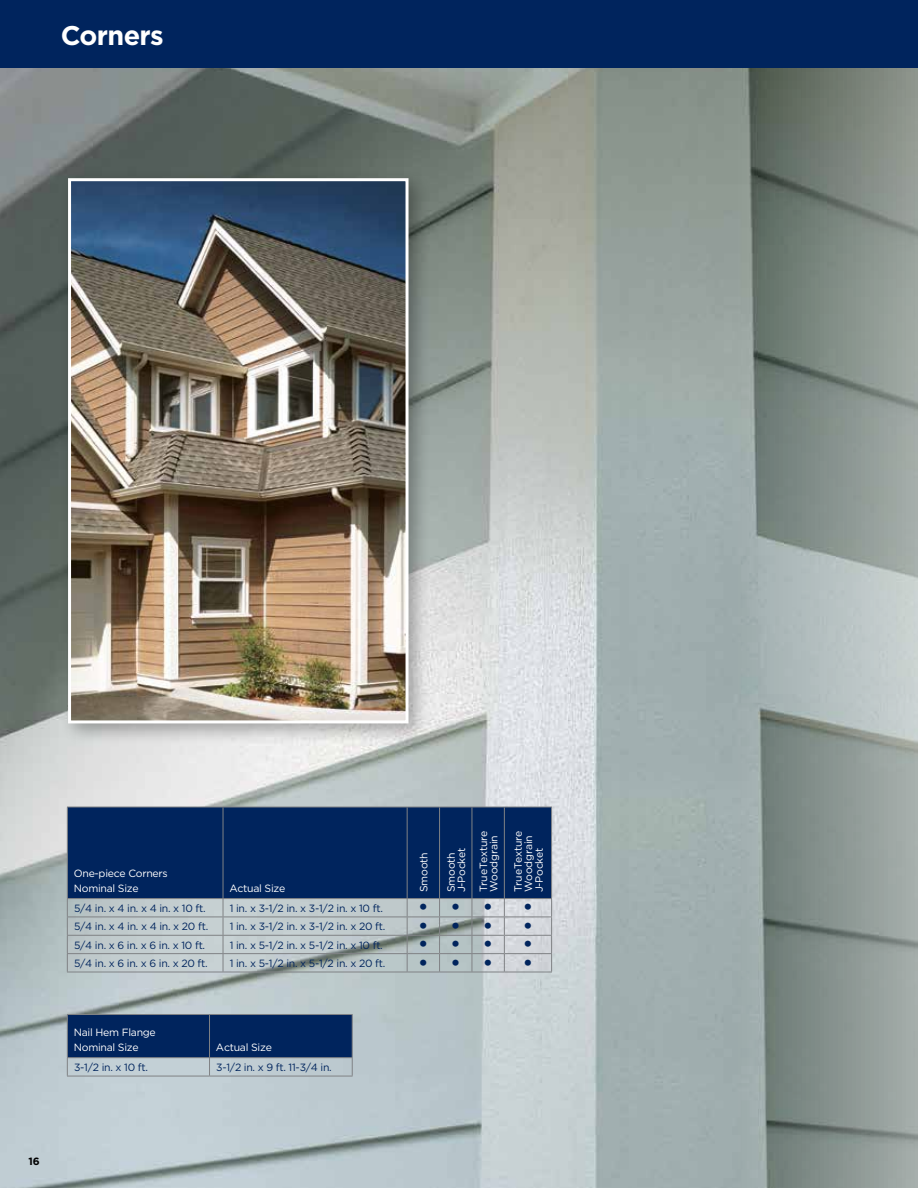
<style>
.page{position:relative;width:918px;height:1188px;background:#fff}
.page>*{position:absolute;margin:0;border:0;box-sizing:border-box;transform-origin:0 0}
.t1{font:700 27px "Gotham";letter-spacing:-.025em;color:#fff}
.t2{font:900 18px "Gotham";color:#00245d}
.t3{font:10.5px "Gotham";letter-spacing:-.025em;color:#00245d}
.t4{font:10.5px/10.5px "Gotham";letter-spacing:-.025em;color:#fff}
.t5{font:700 10.5px "Gotham";color:#000}
</style>
<div class="page">
<img style="left:0;top:68px;width:918px;height:1120px">
<div style="left:0;top:0;width:918px;height:68px;background:#00245d"></div>
<div style="left:60px;top:170px;width:371px;height:575px;background:#000;opacity:.3"></div>
<img style="left:72px;top:182px;width:333px;height:537px">
<div style="left:68px;top:178px;width:341px;height:545px;border:3px solid #fff"></div>
<div style="left:68px;top:808px;width:483px;height:90px;background:#00245d"></div>
<hr style="left:67px;top:807px;width:156px;height:1px;background:#808285">
<hr style="left:67px;top:807px;width:1px;height:91px;background:#808285">
<hr style="left:223px;top:807px;width:184px;height:1px;background:#808285">
<hr style="left:223px;top:807px;width:1px;height:91px;background:#808285">
<hr style="left:407px;top:807px;width:33px;height:1px;background:#808285">
<hr style="left:407px;top:807px;width:1px;height:91px;background:#808285">
<hr style="left:440px;top:807px;width:32px;height:1px;background:#808285">
<hr style="left:439px;top:807px;width:1px;height:91px;background:#808285">
<hr style="left:472px;top:807px;width:32px;height:1px;background:#808285">
<hr style="left:472px;top:807px;width:1px;height:91px;background:#808285">
<hr style="left:504px;top:807px;width:48px;height:1px;background:#808285">
<hr style="left:504px;top:807px;width:1px;height:91px;background:#808285">
<hr style="left:551px;top:807px;width:1px;height:91px;background:#808285">
<hr style="left:67px;top:898px;width:156px;height:1px;background:#808285">
<hr style="left:223px;top:898px;width:184px;height:1px;background:#808285">
<hr style="left:407px;top:898px;width:33px;height:1px;background:#808285">
<hr style="left:440px;top:898px;width:32px;height:1px;background:#808285">
<hr style="left:472px;top:898px;width:32px;height:1px;background:#808285">
<hr style="left:504px;top:898px;width:48px;height:1px;background:#808285">
<hr style="left:67px;top:917px;width:156px;height:1px;background:#808285">
<hr style="left:223px;top:917px;width:184px;height:1px;background:#808285">
<hr style="left:407px;top:917px;width:33px;height:1px;background:#808285">
<hr style="left:440px;top:917px;width:32px;height:1px;background:#808285">
<hr style="left:472px;top:917px;width:32px;height:1px;background:#808285">
<hr style="left:504px;top:917px;width:48px;height:1px;background:#808285">
<hr style="left:67px;top:935px;width:156px;height:1px;background:#808285">
<hr style="left:223px;top:935px;width:184px;height:1px;background:#808285">
<hr style="left:407px;top:935px;width:33px;height:1px;background:#808285">
<hr style="left:440px;top:935px;width:32px;height:1px;background:#808285">
<hr style="left:472px;top:935px;width:32px;height:1px;background:#808285">
<hr style="left:504px;top:935px;width:48px;height:1px;background:#808285">
<hr style="left:67px;top:953px;width:156px;height:1px;background:#808285">
<svg style="left:67px;top:899px;width:1px;height:73px"></svg>
<hr style="left:223px;top:953px;width:184px;height:1px;background:#808285">
<svg style="left:223px;top:899px;width:1px;height:73px"></svg>
<hr style="left:407px;top:953px;width:33px;height:1px;background:#808285">
<svg style="left:407px;top:899px;width:1px;height:73px"></svg>
<hr style="left:440px;top:953px;width:32px;height:1px;background:#808285">
<svg style="left:439px;top:899px;width:1px;height:73px"></svg>
<hr style="left:472px;top:953px;width:32px;height:1px;background:#808285">
<svg style="left:472px;top:899px;width:1px;height:73px"></svg>
<hr style="left:504px;top:953px;width:48px;height:1px;background:#808285">
<svg style="left:504px;top:899px;width:1px;height:73px"></svg>
<svg style="left:551px;top:899px;width:1px;height:73px"></svg>
<hr style="left:67px;top:972px;width:156px;height:1px;background:#808285">
<hr style="left:223px;top:972px;width:184px;height:1px;background:#808285">
<hr style="left:407px;top:972px;width:33px;height:1px;background:#808285">
<hr style="left:440px;top:972px;width:32px;height:1px;background:#808285">
<hr style="left:472px;top:972px;width:32px;height:1px;background:#808285">
<hr style="left:504px;top:972px;width:48px;height:1px;background:#808285">
<svg style="left:67px;top:1015px;width:286px;height:61px;background:#39567f"></svg>
<hr style="left:67px;top:1076px;width:143px;height:1px;background:#808285">
<hr style="left:210px;top:1076px;width:143px;height:1px;background:#808285">
<hr style="left:67px;top:1014px;width:143px;height:1px;background:#808285">
<hr style="left:67px;top:1015px;width:1px;height:42px;background:#808285">
<hr style="left:210px;top:1014px;width:143px;height:1px;background:#808285">
<hr style="left:209px;top:1015px;width:1px;height:42px;background:#808285">
<hr style="left:352px;top:1015px;width:1px;height:42px;background:#808285">
<hr style="left:67px;top:1057px;width:143px;height:1px;background:#808285">
<hr style="left:210px;top:1057px;width:143px;height:1px;background:#808285">
<h1 class="t1" style="left:61px;top:17px;width:105px">Corners</h1>
<p class="t5" style="left:28px;top:1155px;width:13px">16</p>
<p class="t4" style="left:74px;top:866px;width:95px;line-height:15px">One-piece Corners<br>Nominal Size</p>
<p class="t4" style="left:229px;top:883px;width:57px">Actual Size</p>
<p class="t4" style="left:418px;top:892px;width:41px;rotate:-90deg">Smooth</p>
<p class="t4" style="left:446px;top:892px;width:46px;rotate:-90deg">Smooth<br>J-Pocket</p>
<p class="t4" style="left:478px;top:892px;width:63px;rotate:-90deg">TrueTexture<br>Woodgrain</p>
<p class="t4" style="left:513px;top:892px;width:63px;rotate:-90deg">TrueTexture<br>Woodgrain<br>J-Pocket</p>
<p class="t3" style="left:74px;top:902px;width:133px">5/4 in. x 4 in. x 4 in. x 10 ft.</p>
<p class="t3" style="left:230px;top:902px;width:155px">1 in. x 3-1/2 in. x 3-1/2 in. x 10 ft.</p>
<h2 class="t2" style="left:419px;top:895px;width:43px">• •</h2>
<h2 class="t2" style="left:484px;top:895px;width:50px">• •</h2>
<p class="t3" style="left:74px;top:920px;width:136px">5/4 in. x 4 in. x 4 in. x 20 ft.</p>
<p class="t3" style="left:230px;top:920px;width:157px">1 in. x 3-1/2 in. x 3-1/2 in. x 20 ft.</p>
<h2 class="t2" style="left:419px;top:913px;width:43px">• •</h2>
<h2 class="t2" style="left:484px;top:913px;width:50px">• •</h2>
<p class="t3" style="left:74px;top:938px;width:133px">5/4 in. x 6 in. x 6 in. x 10 ft.</p>
<p class="t3" style="left:230px;top:938px;width:155px">1 in. x 5-1/2 in. x 5-1/2 in. x 10 ft.</p>
<h2 class="t2" style="left:419px;top:931px;width:43px">• •</h2>
<h2 class="t2" style="left:484px;top:931px;width:50px">• •</h2>
<p class="t3" style="left:74px;top:957px;width:135px">5/4 in. x 6 in. x 6 in. x 20 ft.</p>
<p class="t3" style="left:230px;top:957px;width:157px">1 in. x 5-1/2 in. x 5-1/2 in. x 20 ft.</p>
<h2 class="t2" style="left:419px;top:950px;width:43px">• •</h2>
<h2 class="t2" style="left:484px;top:950px;width:50px">• •</h2>
<p class="t4" style="left:74px;top:1025px;width:84px;line-height:15px">Nail Hem Flange<br>Nominal Size</p>
<p class="t4" style="left:216px;top:1042px;width:57px">Actual Size</p>
<p class="t3" style="left:74px;top:1061px;width:75px">3-1/2 in. x 10 ft.</p>
<p class="t3" style="left:216px;top:1061px;width:117px">3-1/2 in. x 9 ft. 11-3/4 in.</p>
</div>
